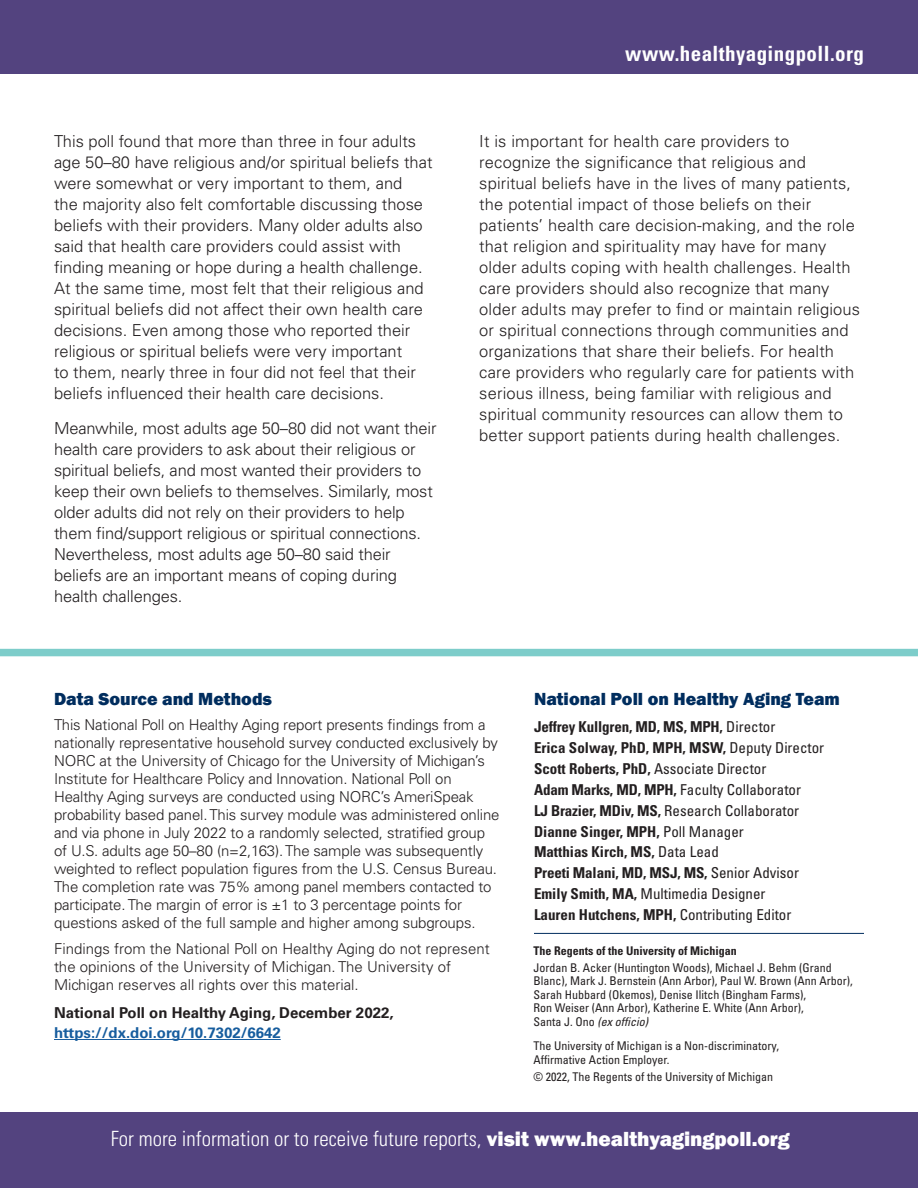
<style>
.page{position:relative;width:918px;height:1188px;background:#fff}
.page>*{position:absolute;margin:0;border:0;box-sizing:border-box;transform-origin:0 0}
.t1{font:300 condensed 21px "Univers LT Std";color:#fff}
.t2{font:700 condensed 21px "Univers LT Std";letter-spacing:.02em;color:#fff}
.t3{font:800 18px "Franklin Gothic";color:#002d5e}
.t4{font:300 16.5px/21px "Univers LT Std";color:#231f20}
.t5{font:300 15px/18px "Univers LT Std";letter-spacing:-.01em;color:#231f20}
.t6{font:700 condensed 15px/20.9px "Univers LT Std";color:#231f20}
.t7{font:700 15px "Univers LT Std";color:#231f20}
.t8{font:700 15px "Univers LT Std";color:#175d9e}
.t9{font:condensed 12px/13.5px "Univers LT Std";color:#231f20}
.t10{font:700 condensed 12px "Univers LT Std";color:#231f20}
.s1{font-weight:400}
.s2{font-style:italic}
.s3{font-family:"Franklin Gothic";font-weight:800;font-stretch:normal}
</style>
<div class="page">
<div style="left:0;top:0;width:918px;height:74px;background:#53437f"></div>
<div style="left:0;top:649px;width:918px;height:7px;background:#7dcdca"></div>
<hr style="left:54px;top:1039px;width:227px;height:1px;background:#175d9e">
<hr style="left:534px;top:933px;width:330px;height:1px;background:#002d5e">
<div style="left:0;top:1112px;width:918px;height:76px;background:#53437f"></div>
<p class="t4" style="left:54px;top:131px;width:380px">This poll found that more than three in four adults age 50–80 have religious and/or spiritual beliefs that were somewhat or very important to them, and<br>the majority also felt comfortable discussing those beliefs with their providers. Many older adults also said that health care providers could assist with finding meaning or hope during a health challenge.<br>At the same time, most felt that their religious and spiritual beliefs did not affect their own health care decisions. Even among those who reported their religious or spiritual beliefs were very important<br>to them, nearly three in four did not feel that their beliefs influenced their health care decisions.</p>
<p class="t4" style="left:54px;top:418px;width:384px">Meanwhile, most adults age 50–80 did not want their health care providers to ask about their religious or spiritual beliefs, and most wanted their providers to keep their own beliefs to themselves. Similarly, most older adults did not rely on their providers to help them find/support religious or spiritual connections.<br>Nevertheless, most adults age 50–80 said their beliefs are an important means of coping during health challenges.</p>
<p class="t2" style="left:625px;top:41px;width:240px">www.healthyagingpoll.org</p>
<p class="t4" style="left:479px;top:131px;width:382px">It is important for health care providers to recognize the significance that religious and spiritual beliefs have in the lives of many patients, the potential impact of those beliefs on their patients’ health care decision-making, and the role that religion and spirituality may have for many older adults coping with health challenges. Health care providers should also recognize that many older adults may prefer to find or maintain religious or spiritual connections through communities and organizations that share their beliefs. For health care providers who regularly care for patients with serious illness, being familiar with religious and spiritual community resources can allow them to better support patients during health challenges.</p>
<p class="t3" style="left:54px;top:687px;width:220px">Data Source and Methods</p>
<p class="t5" style="left:54px;top:715px;width:447px">This National Poll on Healthy Aging report presents findings from a nationally representative household survey conducted exclusively by NORC at the University of Chicago for the University of Michigan’s Institute for Healthcare Policy and Innovation. National Poll on Healthy Aging surveys are conducted using NORC’s AmeriSpeak probability based panel. This survey module was administered online and via phone in July 2022 to a randomly selected, stratified group of U.S. adults age 50–80 (n=2,163). The sample was subsequently weighted to reflect population figures from the U.S. Census Bureau.<br>The completion rate was 75% among panel members contacted to participate. The margin of error is ±1 to 3 percentage points for questions asked of the full sample and higher among subgroups.</p>
<p class="t5" style="left:54px;top:940px;width:437px">Findings from the National Poll on Healthy Aging do not represent the opinions of the University of Michigan. The University of<br>Michigan reserves all rights over this material.</p>
<p class="t7" style="left:54px;top:1004px;width:341px">National Poll on Healthy Aging, December 2022,</p>
<p class="t8" style="left:54px;top:1024px;width:228px">https://dx.doi.org/10.7302/6642</p>
<p class="t3" style="left:534px;top:687px;width:307px">National Poll on Healthy Aging Team</p>
<p class="t6" style="left:534px;top:717px;width:292px">Jeffrey Kullgren, MD, MS, MPH, <span class="s1">Director<br></span>Erica Solway, PhD, MPH, MSW, <span class="s1">Deputy Director </span>Scott Roberts, PhD, <span class="s1">Associate Director<br></span>Adam Marks, MD, MPH, <span class="s1">Faculty Collaborator<br></span>LJ Brazier, MDiv, MS, <span class="s1">Research Collaborator </span>Dianne Singer, MPH, <span class="s1">Poll Manager<br></span>Matthias Kirch, MS, <span class="s1">Data Lead<br></span>Preeti Malani, MD, MSJ, MS, <span class="s1">Senior Advisor </span>Emily Smith, MA, <span class="s1">Multimedia Designer<br></span>Lauren Hutchens, MPH, <span class="s1">Contributing Editor</span></p>
<p class="t10" style="left:534px;top:943px;width:205px">The Regents of the University of Michigan</p>
<p class="t9" style="left:534px;top:961px;width:321px">Jordan B. Acker (Huntington Woods), Michael J. Behm (Grand Blanc), Mark J. Bernstein (Ann Arbor), Paul W. Brown (Ann Arbor), Sarah Hubbard (Okemos), Denise Ilitch (Bingham Farms),<br>Ron Weiser (Ann Arbor), Katherine E. White (Ann Arbor),<br>Santa J. Ono <span class="s2">(ex officio)</span></p>
<p class="t9" style="left:534px;top:1039px;width:247px">The University of Michigan is a Non-discriminatory,<br>Affirmative Action Employer.</p>
<p class="t9" style="left:534px;top:1070px;width:241px">© 2022, The Regents of the University of Michigan</p>
<p class="t1" style="left:111px;top:1126px;width:681px">For more information or to receive future reports, <span class="s3">visit www.healthyagingpoll.org</span></p>
</div>
